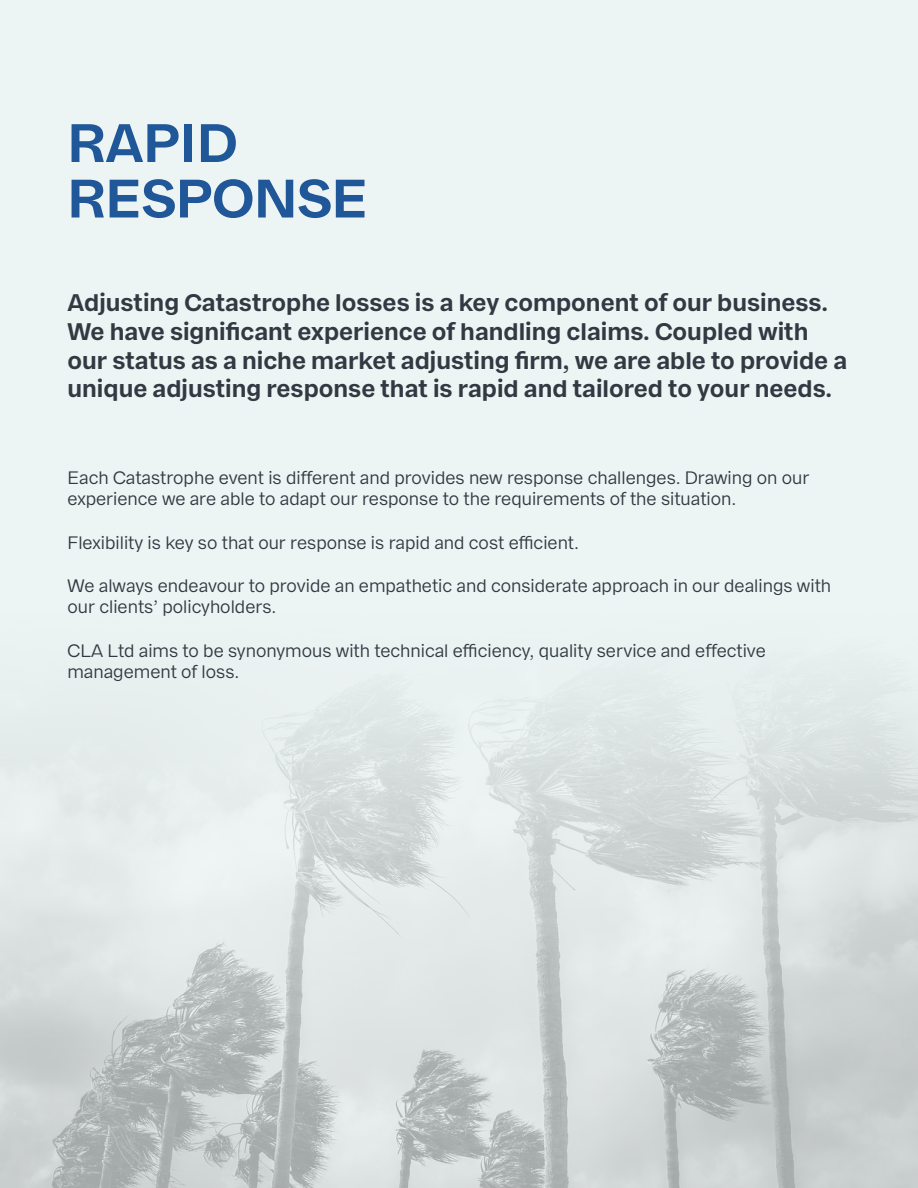
<style>
.page{position:relative;width:918px;height:1188px;background:#edf4f4}
.page>*{position:absolute;margin:0;border:0;box-sizing:border-box;transform-origin:0 0}
.t1{font:700 54px "Franca";color:#205799}
.t2{font:700 24px/28.8px "Franca";color:#313a42}
.t3{font:18px/21.6px "Franca";color:#313a42}
</style>
<div class="page">
<img style="left:0;top:685px;width:918px;height:503px">
<p class="t1" style="left:68px;top:109px;width:172px">RAPID</p>
<p class="t1" style="left:68px;top:165px;width:302px">RESPONSE</p>
<p class="t2" style="left:68px;top:289px;width:781px">Adjusting Catastrophe losses is a key component of our business.<br>We have significant experience of handling claims. Coupled with our status as a niche market adjusting firm, we are able to provide a unique adjusting response that is rapid and tailored to your needs.</p>
<p class="t3" style="left:68px;top:467px;width:743px">Each Catastrophe event is different and provides new response challenges. Drawing on our experience we are able to adapt our response to the requirements of the situation.</p>
<p class="t3" style="left:68px;top:532px;width:513px">Flexibility is key so that our response is rapid and cost efficient.</p>
<p class="t3" style="left:68px;top:575px;width:765px">We always endeavour to provide an empathetic and considerate approach in our dealings with our clients’ policyholders.</p>
<p class="t3" style="left:68px;top:640px;width:700px">CLA Ltd aims to be synonymous with technical efficiency, quality service and effective management of loss.</p>
</div>
